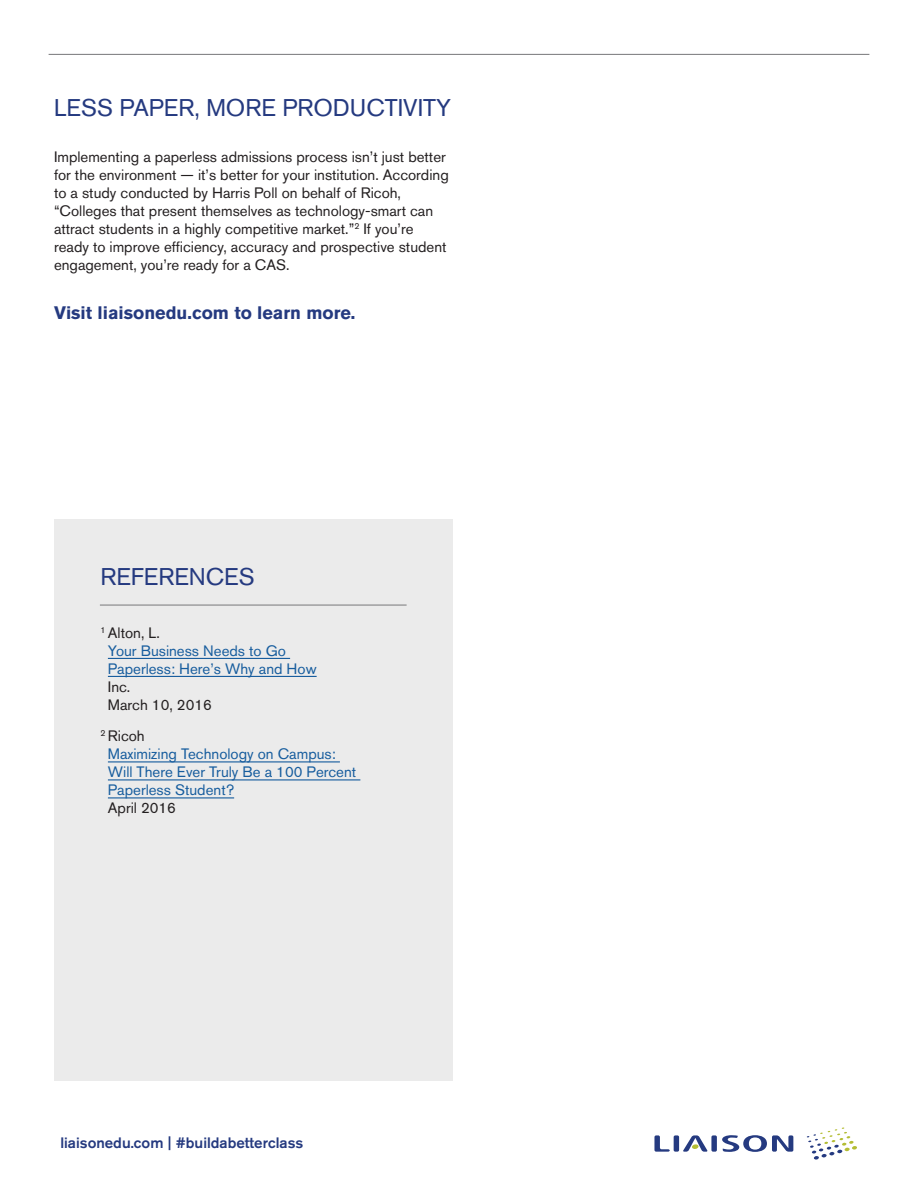
<style>
.page{position:relative;width:918px;height:1188px;background:#fff}
.page>*{position:absolute;margin:0;border:0;box-sizing:border-box;transform-origin:0 0}
.t1{font:24px "Akzidenz Grotesk BQ";color:#253a80}
.t2{font:700 18px "Akzidenz Grotesk BQ";color:#253a80}
.t3{font:15px/18px "Akzidenz Grotesk BQ";color:#231f20}
.t4{font:15px/18px "Akzidenz Grotesk BQ";color:#175d9e}
.t5{font:500 15px "Akzidenz Grotesk BQ";color:#253a80}
.s1{color:#231f20}
</style>
<div class="page">
<svg style="left:807px;top:1127px;width:50px;height:33px"></svg>
<svg style="left:654px;top:1135px;width:16px;height:17px"></svg>
<div style="left:674px;top:1135px;width:5px;height:17px;background:#253a80;border-radius:2px"></div>
<div style="left:711px;top:1135px;width:6px;height:17px;background:#253a80;border-radius:2px"></div>
<svg style="left:722px;top:1135px;width:71px;height:17px"></svg>
<svg style="left:683px;top:1135px;width:25px;height:17px"></svg>
<hr style="left:49px;top:54px;width:820px;height:1px;background:#777779">
<div style="left:54px;top:519px;width:399px;height:562px;background:#ebebeb"></div>
<hr style="left:108px;top:658px;width:182px;height:1px;background:#175d9e">
<hr style="left:108px;top:676px;width:209px;height:1px;background:#175d9e">
<hr style="left:108px;top:761px;width:232px;height:1px;background:#175d9e">
<hr style="left:108px;top:779px;width:252px;height:1px;background:#175d9e">
<hr style="left:108px;top:797px;width:126px;height:1px;background:#175d9e">
<hr style="left:100px;top:605px;width:307px;height:1px;background:#777779">
<p class="t1" style="left:54px;top:94px;width:399px">LESS PAPER, MORE PRODUCTIVITY</p>
<p class="t3" style="left:54px;top:148px;width:396px">Implementing a paperless admissions process isn’t just better for the environment — it’s better for your institution. According to a study conducted by Harris Poll on behalf of Ricoh, “Colleges that present themselves as technology-smart can attract students in a highly competitive market.”<sup>2</sup> If you’re ready to improve efficiency, accuracy and prospective student engagement, you’re ready for a CAS.</p>
<p class="t2" style="left:54px;top:303px;width:303px">Visit liaisonedu.com to learn more.</p>
<p class="t1" style="left:100px;top:563px;width:156px">REFERENCES</p>
<p class="t4" style="left:108px;top:623px;width:210px;text-indent:-7px"><sup>1</sup> <span class="s1">Alton, L.<br></span>Your Business Needs to Go<br>Paperless: Here’s Why and How<br><span class="s1">Inc.<br>March 10, 2016</span></p>
<p class="t4" style="left:108px;top:727px;width:250px;text-indent:-7px"><sup>2</sup> <span class="s1">Ricoh<br></span>Maximizing Technology on Campus:<br>Will There Ever Truly Be a 100 Percent<br>Paperless Student?<br><span class="s1">April 2016</span></p>
<p class="t5" style="left:60px;top:1134px;width:244px">liaisonedu.com | #buildabetterclass</p>
</div>
